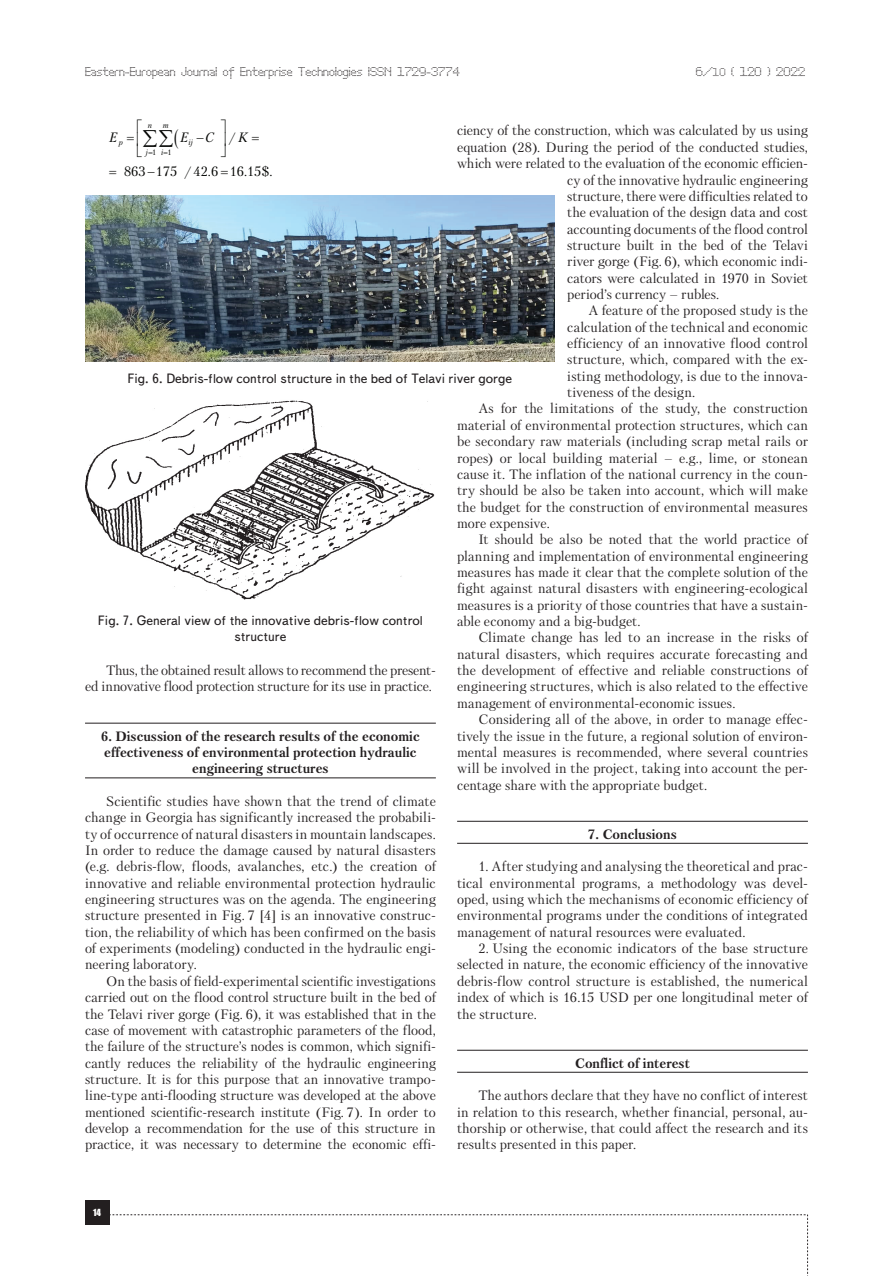
<style>
.page{position:relative;width:893px;height:1276px;background:#fff}
.page>*{position:absolute;margin:0;border:0;box-sizing:border-box;transform-origin:0 0}
.t1{font:13.5px/16.4px "Petersburg C";color:#231f20;text-align:justify}
.t2{font:700 13.5px/16.4px "Petersburg C";color:#231f20;text-align:center}
.t3{font:13.5px/16.2px "Text Book C";color:#231f20;text-align:center}
.t4{font:13.5px "Petersburg C";letter-spacing:.005em;color:#040503}
.t5{font:italic 13.5px "Petersburg C";color:#040503}
.t6{font:12px "Perfo";letter-spacing:.015em;color:#231f20}
.t7{font:9px "Impact";color:#fff}
.t8{font:italic 7.8px "Petersburg C";color:#040503}
.t9{font:7.8px "Petersburg C";color:#040503}
.s1{font-size:10.5px}
.s2{font-style:italic}
</style>
<div class="page">
<div style="left:85px;top:1200px;width:24px;height:24px;background:#231f20"></div>
<svg style="left:109px;top:1214px;width:699px;height:62px"></svg>
<hr style="left:85px;top:723px;width:351px;height:1px;background:#231f20">
<hr style="left:85px;top:777px;width:351px;height:1px;background:#231f20">
<hr style="left:457px;top:821px;width:351px;height:1px;background:#231f20">
<hr style="left:457px;top:843px;width:351px;height:1px;background:#231f20">
<hr style="left:457px;top:1050px;width:351px;height:1px;background:#231f20">
<hr style="left:457px;top:1072px;width:351px;height:1px;background:#231f20">
<img style="left:85px;top:195px;width:470px;height:167px">
<img style="left:85px;top:400px;width:350px;height:200px">
<p class="t6" style="left:85px;top:65px;width:376px">Eastern-European Journal of Enterprise Technologies ISSN 1729-3774</p>
<p class="t6" style="left:696px;top:65px;width:111px">6/<span class="s1">10</span> ( 120 ) 2022</p>
<p class="t8" style="left:148px;top:121px;width:6px">n</p>
<p class="t8" style="left:163px;top:121px;width:7px">m</p>
<p class="t1" style="left:457px;top:122px;width:352px">ciency of the construction, which was calculated by us using</p>
<p class="t1" style="left:457px;top:139px;width:352px">equation (28). During the period of the conducted studies,</p>
<p class="t1" style="left:457px;top:155px;width:352px">which were related to the evaluation of the economic efficien-</p>
<p class="t1" style="left:567px;top:171px;width:242px">cy of the innovative hydraulic engineering</p>
<p class="t1" style="left:567px;top:188px;width:242px">structure, there were difficulties related to</p>
<p class="t1" style="left:567px;top:204px;width:242px">the evaluation of the design data and cost</p>
<p class="t1" style="left:567px;top:220px;width:242px">accounting documents of the flood control</p>
<p class="t1" style="left:567px;top:237px;width:242px">structure built in the bed of the Telavi</p>
<p class="t1" style="left:567px;top:253px;width:242px">river gorge (Fig. 6), which economic indi-</p>
<p class="t1" style="left:567px;top:269px;width:242px">cators were calculated in 1970 in Soviet</p>
<p class="t1" style="left:567px;top:286px;width:154px">period’s currency – rubles.</p>
<p class="t1" style="left:589px;top:302px;width:221px">A feature of the proposed study is the</p>
<p class="t1" style="left:567px;top:319px;width:242px">calculation of the technical and economic</p>
<p class="t1" style="left:567px;top:335px;width:242px">efficiency of an innovative flood control</p>
<p class="t1" style="left:567px;top:351px;width:242px">structure, which, compared with the ex-</p>
<p class="t1" style="left:567px;top:368px;width:242px">isting methodology, is due to the innova-</p>
<p class="t1" style="left:567px;top:384px;width:130px">tiveness of the design.</p>
<p class="t1" style="left:478px;top:400px;width:331px">As for the limitations of the study, the construction</p>
<p class="t1" style="left:457px;top:417px;width:352px">material of environmental protection structures, which can</p>
<p class="t1" style="left:457px;top:433px;width:352px">be secondary raw materials (including scrap metal rails or</p>
<p class="t1" style="left:457px;top:449px;width:352px">ropes) or local building material – e.g., lime, or stonean</p>
<p class="t1" style="left:457px;top:466px;width:352px">cause it. The inflation of the national currency in the coun-</p>
<p class="t1" style="left:457px;top:482px;width:352px">try should be also be taken into account, which will make</p>
<p class="t1" style="left:457px;top:498px;width:352px">the budget for the construction of environmental measures</p>
<p class="t1" style="left:457px;top:515px;width:94px">more expensive.</p>
<p class="t1" style="left:478px;top:531px;width:331px">It should be also be noted that the world practice of</p>
<p class="t1" style="left:457px;top:547px;width:352px">planning and implementation of environmental engineering</p>
<p class="t1" style="left:457px;top:564px;width:352px">measures has made it clear that the complete solution of the</p>
<p class="t1" style="left:457px;top:580px;width:352px">fight against natural disasters with engineering-ecological</p>
<p class="t1" style="left:457px;top:596px;width:352px">measures is a priority of those countries that have a sustain-</p>
<p class="t1" style="left:457px;top:613px;width:185px">able economy and a big-budget.</p>
<p class="t1" style="left:478px;top:629px;width:331px">Climate change has led to an increase in the risks of</p>
<p class="t1" style="left:457px;top:646px;width:352px">natural disasters, which requires accurate forecasting and</p>
<p class="t1" style="left:457px;top:662px;width:352px">the development of effective and reliable constructions of</p>
<p class="t1" style="left:457px;top:678px;width:352px">engineering structures, which is also related to the effective</p>
<p class="t1" style="left:457px;top:695px;width:280px">management of environmental-economic issues.</p>
<p class="t1" style="left:478px;top:711px;width:331px">Considering all of the above, in order to manage effec-</p>
<p class="t1" style="left:457px;top:727px;width:352px">tively the issue in the future, a regional solution of environ-</p>
<p class="t1" style="left:457px;top:744px;width:352px">mental measures is recommended, where several countries</p>
<p class="t1" style="left:457px;top:760px;width:352px">will be involved in the project, taking into account the per-</p>
<p class="t1" style="left:457px;top:776px;width:252px">centage share with the appropriate budget.</p>
<p class="t2" style="left:588px;top:826px;width:90px">7. Conclusions</p>
<p class="t1" style="left:457px;top:858px;width:352px;text-indent:21px">1. After studying and analysing the theoretical and prac&shy;tical environmental programs, a methodology was devel&shy;oped, using which the mechanisms of economic efficiency of environmental programs under the conditions of integrated management of natural resources were evaluated.</p>
<p class="t1" style="left:457px;top:940px;width:352px;text-indent:21px">2. Using the economic indicators of the base structure selected in nature, the economic efficiency of the innovative debris-flow control structure is established, the numerical index of which is 16.15 USD per one longitudinal meter of the structure.</p>
<p class="t2" style="left:575px;top:1054px;width:116px">Conflict of interest</p>
<p class="t1" style="left:457px;top:1087px;width:352px;text-indent:21px">The authors declare that they have no conflict of interest in relation to this research, whether financial, personal, au&shy;thorship or otherwise, that could affect the research and its results presented in this paper.</p>
<p class="t5" style="left:109px;top:129px;width:9px">E</p>
<p class="t5" style="left:180px;top:129px;width:9px">E</p>
<p class="t5" style="left:197px;top:129px;width:19px">−C</p>
<p class="t4" style="left:229px;top:129px;width:21px">/<span class="s2">K</span></p>
<p class="t4" style="left:124px;top:163px;width:150px">863 175 / 42.6 16.15$.</p>
<p class="t8" style="left:119px;top:138px;width:6px">p</p>
<p class="t8" style="left:189px;top:138px;width:6px">ij</p>
<p class="t8" style="left:146px;top:147px;width:4px">j</p>
<p class="t8" style="left:161px;top:147px;width:4px">i</p>
<p class="t9" style="left:152px;top:147px;width:6px">1</p>
<p class="t9" style="left:167px;top:147px;width:6px">1</p>
<p class="t3" style="left:127px;top:371px;width:386px">Fig. 6. Debris-flow control structure in the bed of Telavi river gorge</p>
<p class="t3" style="left:98px;top:612px;width:326px">Fig. 7. General view of the innovative debris-flow control structure</p>
<p class="t1" style="left:85px;top:662px;width:352px;text-align:right">Thus, the obtained result allows to recommend the present-<br>ed innovative flood protection structure for its use in practice.</p>
<p class="t2" style="left:101px;top:727px;width:320px">6. Discussion of the research results of the economic effectiveness of environmental protection hydraulic engineering structures</p>
<p class="t1" style="left:85px;top:793px;width:352px;text-indent:21px">Scientific studies have shown that the trend of climate change in Georgia has significantly increased the probabili&shy;ty of occurrence of natural disasters in mountain landscapes.<br>In order to reduce the damage caused by natural disasters (e.g. debris-flow, floods, avalanches, etc.) the creation of innovative and reliable environmental protection hydraulic engineering structures was on the agenda. The engineering structure presented in Fig. 7 [4] is an innovative construc&shy;tion, the reliability of which has been confirmed on the basis of experiments (modeling) conducted in the hydraulic engi&shy;neering laboratory.</p>
<p class="t1" style="left:85px;top:972px;width:352px;text-indent:21px">On the basis of field-experimental scientific investigations carried out on the flood control structure built in the bed of the Telavi river gorge (Fig. 6), it was established that in the case of movement with catastrophic parameters of the flood, the failure of the structure’s nodes is common, which signifi&shy;cantly reduces the reliability of the hydraulic engineering structure. It is for this purpose that an innovative trampo&shy;line-type anti-flooding structure was developed at the above mentioned scientific-research institute (Fig. 7). In order to develop a recommendation for the use of this structure in practice, it was necessary to determine the economic effi-</p>
<p class="t7" style="left:93px;top:1205px;width:9px">14</p>
</div>
